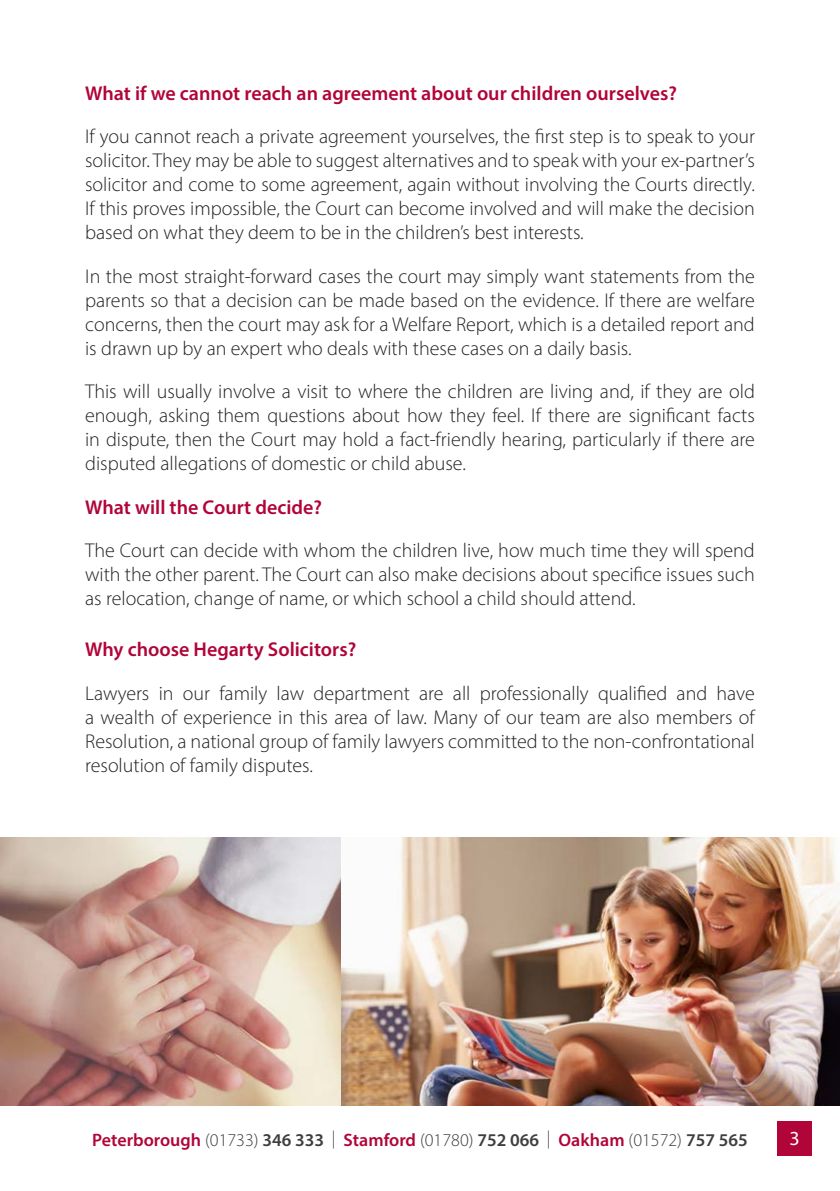
<style>
.page{position:relative;width:840px;height:1191px;background:#fff}
.page>*{position:absolute;margin:0;border:0;box-sizing:border-box;transform-origin:0 0}
.t1{font:300 20px/24px "Myriad Pro";color:#231f20;text-align:justify}
.t2{font:600 20px "Myriad Pro";color:#b10439}
.t3{font:20px "Myriad Pro";color:#fff}
.t4{font:600 18px "Myriad Pro";color:#b10439}
.s1{font-weight:300;color:#3e3e3f}
.s2{color:#3e3e3f}
</style>
<div class="page">
<img style="left:0;top:837px;width:342px;height:269px">
<img style="left:342px;top:837px;width:497px;height:269px">
<div style="left:777px;top:1121px;width:34px;height:34px;background:#b10439"></div>
<p class="t2" style="left:85px;top:81px;width:593px">What if we cannot reach an agreement about our children ourselves?</p>
<p class="t1" style="left:85px;top:125px;width:671px">If you cannot reach a private agreement yourselves, the first step is to speak to your solicitor. They may be able to suggest alternatives and to speak with your ex-partner’s solicitor and come to some agreement, again without involving the Courts directly.<br>If this proves impossible, the Court can become involved and will make the decision based on what they deem to be in the children’s best interests.</p>
<p class="t1" style="left:85px;top:264px;width:670px">In the most straight-forward cases the court may simply want statements from the parents so that a decision can be made based on the evidence. If there are welfare concerns, then the court may ask for a Welfare Report, which is a detailed report and is drawn up by an expert who deals with these cases on a daily basis.</p>
<p class="t1" style="left:85px;top:379px;width:670px">This will usually involve a visit to where the children are living and, if they are old enough, asking them questions about how they feel. If there are significant facts in dispute, then the Court may hold a fact-friendly hearing, particularly if there are disputed allegations of domestic or child abuse.</p>
<p class="t2" style="left:85px;top:494px;width:238px">What will the Court decide?</p>
<p class="t1" style="left:85px;top:538px;width:671px">The Court can decide with whom the children live, how much time they will spend with the other parent. The Court can also make decisions about specifice issues such as relocation, change of name, or which school a child should attend.</p>
<p class="t2" style="left:85px;top:637px;width:272px">Why choose Hegarty Solicitors?</p>
<p class="t1" style="left:85px;top:681px;width:671px">Lawyers in our family law department are all professionally qualified and have a wealth of experience in this area of law. Many of our team are also members of Resolution, a national group of family lawyers committed to the non-confrontational resolution of family disputes.</p>
<p class="t4" style="left:92px;top:1128px;width:656px">Peterborough <span class="s1">(01733)</span> <span class="s2">346 333</span> <span class="s1">|</span> Stamford <span class="s1">(01780)</span> <span class="s2">752 066</span> <span class="s1">|</span> Oakham <span class="s1">(01572)</span> <span class="s2">757 565</span></p>
<p class="t3" style="left:789px;top:1126px;width:12px">3</p>
</div>
